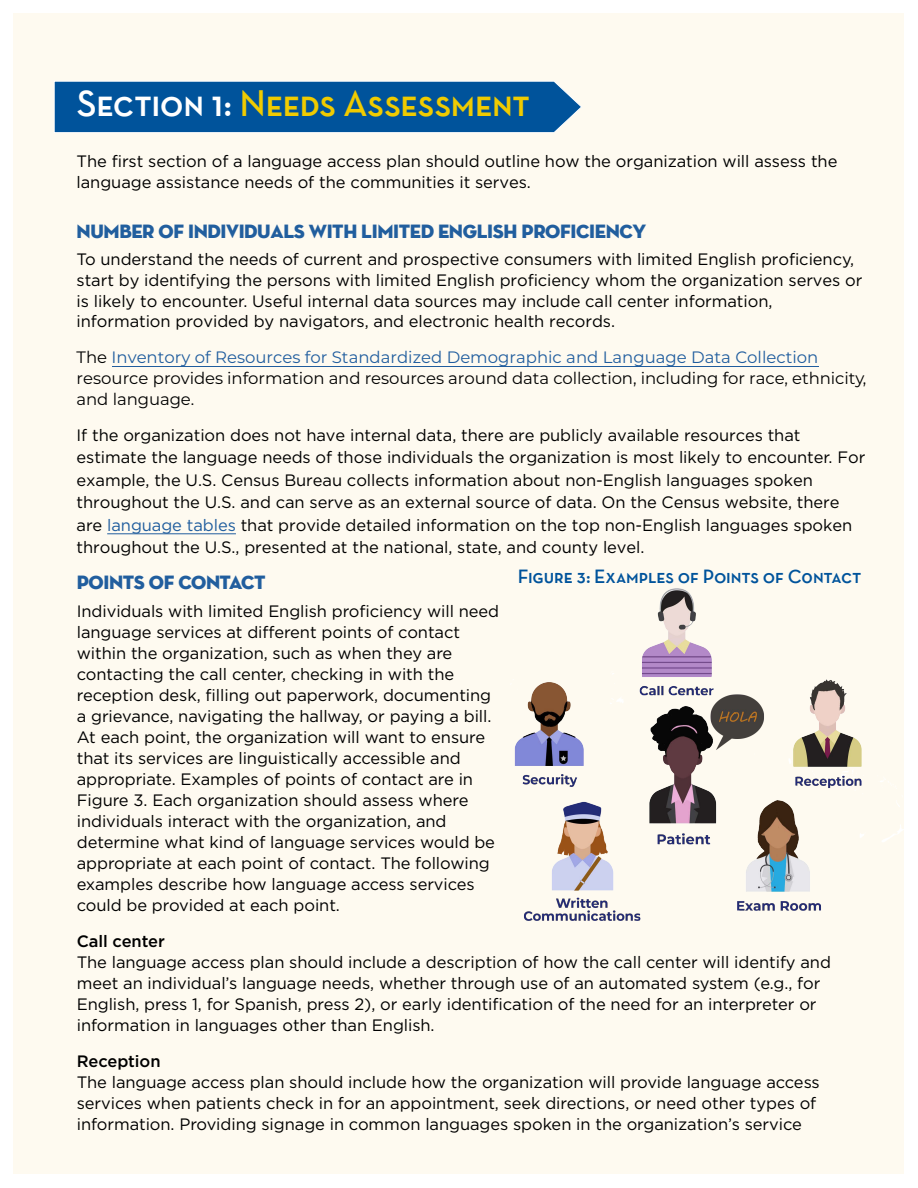
<style>
.page{position:relative;width:918px;height:1188px;background:#fff}
.page>*{position:absolute;margin:0;border:0;box-sizing:border-box;transform-origin:0 0}
.t1{font:37.5px "Neutra Text Demi SC";letter-spacing:-.01em;color:#f0cb00}
.t2{font:19.5px "Neutra Disp Titling";letter-spacing:-.02em;color:#215e9e}
.t3{font:19.5px "Neutra Text Demi SC";letter-spacing:-.005em;color:#00539b}
.t4{font:16.5px/21px "Gotham";letter-spacing:-.005em;color:#000}
.t5{font:16.5px/21px "Montserrat";letter-spacing:-.005em;color:#000}
.t6{font:16.5px "Montserrat";color:#205d9e}
.t7{font:500 16.5px "Gotham";letter-spacing:-.005em;color:#000}
.s1{color:#fff}
.s2{color:#000}
.s3{color:#215e9e}
</style>
<div class="page">
<div style="left:14px;top:14px;width:890px;height:1160px;background:#fefaf0"></div>
<svg style="left:610px;top:698px;width:13px;height:6px"></svg>
<svg style="left:54px;top:81px;width:528px;height:52px;background:#0f5da0"></svg>
<svg style="left:860px;top:833px;width:4px;height:5px"></svg>
<svg style="left:882px;top:825px;width:22px;height:17px"></svg>
<hr style="left:112px;top:366px;width:706px;height:1px;background:#205d9e">
<hr style="left:107px;top:534px;width:129px;height:1px;background:#215e9e">
<img style="left:514px;top:682px;width:70px;height:105px">
<img style="left:639px;top:588px;width:75px;height:104px">
<img style="left:789px;top:679px;width:73px;height:110px">
<img style="left:524px;top:801px;width:117px;height:120px">
<img style="left:737px;top:800px;width:84px;height:111px">
<img style="left:640px;top:690px;width:128px;height:160px">
<h2 class="t1" style="left:77px;top:80px;width:455px"><span class="s1">Section 1:</span> Needs Assessment</h2>
<p class="t4" style="left:77px;top:150px;width:762px">The first section of a language access plan should outline how the organization will assess the language assistance needs of the communities it serves.</p>
<h3 class="t2" style="left:77px;top:219px;width:571px">NUMBER OF INDIVIDUALS WITH LIMITED ENGLISH PROFICIENCY</h3>
<p class="t4" style="left:77px;top:249px;width:787px;line-height:20.5px">To understand the needs of current and prospective consumers with limited English proficiency, start by identifying the persons with limited English proficiency whom the organization serves or is likely to encounter. Useful internal data sources may include call center information, information provided by navigators, and electronic health records.</p>
<p class="t6" style="left:77px;top:346px;width:743px"><span class="s2">The</span> Inventory of Resources for Standardized Demographic and Language Data Collection</p>
<p class="t5" style="left:77px;top:367px;width:791px">resource provides information and resources around data collection, including for race, ethnicity, and language.</p>
<p class="t4" style="left:77px;top:423px;width:790px;line-height:22.5px">If the organization does not have internal data, there are publicly available resources that estimate the language needs of those individuals the organization is most likely to encounter. For example, the U.S. Census Bureau collects information about non-English languages spoken throughout the U.S. and can serve as an external source of data. On the Census website, there</p>
<p class="t4" style="left:77px;top:537px;width:569px">throughout the U.S., presented at the national, state, and county level.</p>
<h3 class="t2" style="left:77px;top:570px;width:190px">POINTS OF CONTACT</h3>
<p class="t4" style="left:77px;top:600px;width:424px">Individuals with limited English proficiency will need language services at different points of contact within the organization, such as when they are contacting the call center, checking in with the reception desk, filling out paperwork, documenting a grievance, navigating the hallway, or paying a bill.<br>At each point, the organization will want to ensure that its services are linguistically accessible and appropriate. Examples of points of contact are in Figure 3. Each organization should assess where individuals interact with the organization, and determine what kind of language services would be appropriate at each point of contact. The following examples describe how language access services could be provided at each point.</p>
<h4 class="t7" style="left:77px;top:930px;width:90px">Call center</h4>
<p class="t4" style="left:77px;top:951px;width:756px">The language access plan should include a description of how the call center will identify and meet an individual’s language needs, whether through use of an automated system (e.g., for English, press 1, for Spanish, press 2), or early identification of the need for an interpreter or information in languages other than English.</p>
<h4 class="t7" style="left:77px;top:1050px;width:85px">Reception</h4>
<p class="t4" style="left:77px;top:1071px;width:745px">The language access plan should include how the organization will provide language access services when patients check in for an appointment, seek directions, or need other types of information. Providing signage in common languages spoken in the organization’s service</p>
<p class="t4" style="left:77px;top:514px;width:777px">are <span class="s3">language tables</span> that provide detailed information on the top non-English languages spoken</p>
<p class="t3" style="left:518px;top:565px;width:345px">Figure 3: Examples of Points of C0ntact</p>
</div>
